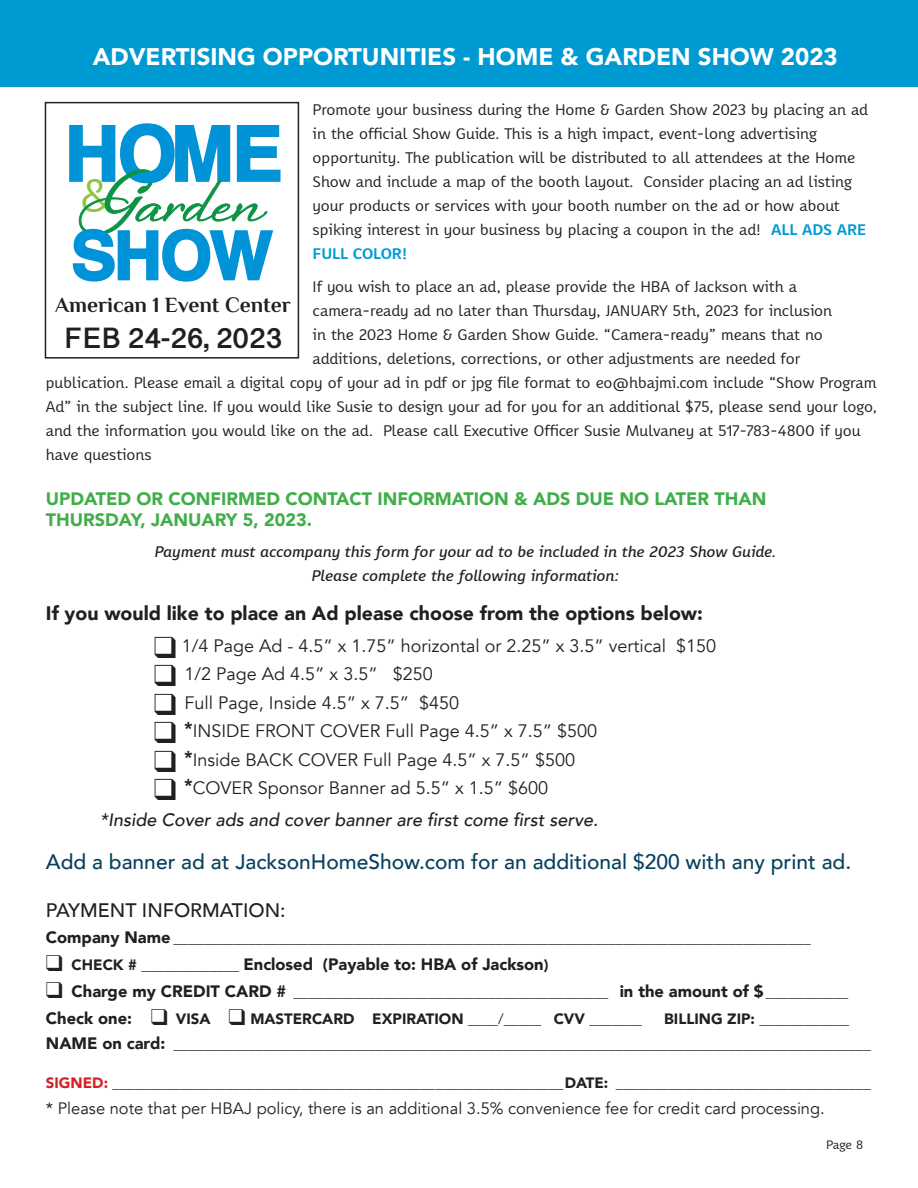
<style>
.page{position:relative;width:918px;height:1188px;background:#fff}
.page>*{position:absolute;margin:0;border:0;box-sizing:border-box;transform-origin:0 0}
.t1{font:700 75.75px "Helvetica";color:#0093d8}
.t2{font:700 66.3px "Helvetica";color:#0093d8}
.t3{font:700 29.85px "Devanagari Sangam MN";color:#231f20}
.t4{font:900 24px "Avenir";color:#fff}
.t5{font:700 21.6px "Philosopher";color:#231f20}
.t6{font:500 21px "Avenir";color:#07415e}
.t7{font:900 19.5px "Avenir";color:#231f20}
.t8{font:500 19.5px "Avenir";color:#231f20}
.t9{font:18px "Avenir";color:#231f20}
.t10{font:900 18px/21px "Avenir";color:#40ae49}
.t11{font:italic 500 18px "Avenir";color:#231f20}
.t12{font:16.5px "Avenir";color:#231f20}
.t13{font:900 16.5px "Avenir";color:#231f20}
.t14{font:15px/24px "Karbid Pro";color:#231f20}
.t15{font:15px "Avenir";color:#231f20}
.t16{font:900 15px "Avenir";color:#231f20}
.t17{font:italic 500 15px/24px "Karbid Pro";letter-spacing:-.01em;color:#231f20;text-align:center}
.t18{font:12px "Karbid Pro";color:#231f20}
.s1{font-weight:700;color:#009ad2}
.s2{font-family:"Arial";font-weight:700;font-size:21px}
.s3{font-size:16.5px}
.s4{font-size:15px}
.s5{font-weight:900;font-size:16.5px}
.s6{font-weight:400}
.s7{font-weight:900}
.s8{font-weight:900;color:#d62028}
</style>
<div class="page">
<div style="left:0;top:0;width:918px;height:86px;background:#009ad2"></div>
<svg style="left:69px;top:123px;width:212px;height:159px"></svg>
<div style="left:45px;top:102px;width:254px;height:257px;border:2px solid #231f20"></div>
<p class="t4" style="left:93px;top:36px;width:747px">ADVERTISING OPPORTUNITIES - HOME &amp; GARDEN SHOW 2023</p>
<p class="t14" style="left:313px;top:97px;width:557px">Promote your business during the Home &amp; Garden Show 2023 by placing an ad in the official Show Guide. This is a high impact, event-long advertising opportunity. The publication will be distributed to all attendees at the Home Show and include a map of the booth layout. Consider placing an ad listing your products or services with your booth number on the ad or how about spiking interest in your business by placing a coupon in the ad! <span class="s1">ALL ADS ARE FULL COLOR!</span></p>
<p class="t14" style="left:313px;top:274px;width:486px">If you wish to place an ad, please provide the HBA of Jackson with a</p>
<p class="t14" style="left:313px;top:298px;width:521px">camera-ready ad no later than Thursday, JANUARY 5th, 2023 for inclusion</p>
<p class="t14" style="left:313px;top:322px;width:512px">in the 2023 Home &amp; Garden Show Guide. “Camera-ready” means that no</p>
<p class="t14" style="left:313px;top:346px;width:489px">additions, deletions, corrections, or other adjustments are needed for</p>
<p class="t14" style="left:46px;top:370px;width:832px">publication. Please email a digital copy of your ad in pdf or jpg file format to eo@hbajmi.com include “Show Program</p>
<p class="t14" style="left:46px;top:394px;width:833px">Ad” in the subject line. If you would like Susie to design your ad for you for an additional $75, please send your logo,</p>
<p class="t14" style="left:46px;top:418px;width:816px">and the information you would like on the ad. Please call Executive Officer Susie Mulvaney at 517-783-4800 if you</p>
<p class="t14" style="left:46px;top:442px;width:107px">have questions</p>
<p class="t10" style="left:46px;top:488px;width:722px">UPDATED OR CONFIRMED CONTACT INFORMATION &amp; ADS DUE NO LATER THAN<br>THURSDAY, JANUARY 5, 2023.</p>
<p class="t17" style="left:155px;top:540px;width:623px">Payment must accompany this form for your ad to be included in the 2023 Show Guide.<br>Please complete the following information:</p>
<p class="t7" style="left:46px;top:597px;width:659px">If you would like to place an Ad please choose from the options below:</p>
<p class="t9" style="left:154px;top:635px;width:564px">❑ 1/4 Page Ad - 4.5” x 1.75” horizontal or 2.25” x 3.5” vertical $150</p>
<p class="t9" style="left:154px;top:663px;width:280px">❑ 1/2 Page Ad 4.5” x 3.5” $250</p>
<p class="t9" style="left:154px;top:692px;width:307px">❑ Full Page, Inside 4.5” x 7.5” $450</p>
<p class="t9" style="left:154px;top:720px;width:445px">❑ <span class="s2">*</span>INSIDE FRONT COVER Full Page 4.5” x 7.5” $500</p>
<p class="t9" style="left:154px;top:749px;width:423px">❑ <span class="s2">*</span>Inside BACK COVER Full Page 4.5” x 7.5” $500</p>
<p class="t9" style="left:154px;top:777px;width:396px">❑ <span class="s2">*</span>COVER Sponsor Banner ad 5.5” x 1.5” $600</p>
<p class="t11" style="left:100px;top:809px;width:500px">*Inside Cover ads and cover banner are first come first serve.</p>
<p class="t6" style="left:46px;top:844px;width:807px">Add a banner ad at JacksonHomeShow.com for an additional $200 with any print ad.</p>
<p class="t8" style="left:46px;top:894px;width:241px">PAYMENT INFORMATION:</p>
<p class="t16" style="left:46px;top:925px;width:767px"><span class="s3">Company Name</span> _____________________________________________________________________________________</p>
<p class="t13" style="left:46px;top:950px;width:504px">❑ <span class="s4">CHECK # _____________</span> Enclosed (Payable to: HBA of Jackson<span class="s4">)</span></p>
<p class="t15" style="left:46px;top:983px;width:804px">❑ <span class="s5">Charge my CREDIT CARD #</span> __________________________________________ <span class="s5">in the amount of $</span> ___________</p>
<p class="t16" style="left:46px;top:1006px;width:598px"><span class="s3">Check one:</span> ❑ VISA ❑ MASTERCARD EXPIRATION <span class="s6">____/_____</span> CVV _______</p>
<p class="t15" style="left:664px;top:1010px;width:187px"><span class="s7">BILLING ZIP:</span> ____________</p>
<p class="t15" style="left:46px;top:1035px;width:826px"><span class="s5">NAME on card:</span> _____________________________________________________________________________________________</p>
<p class="t15" style="left:46px;top:1074px;width:826px"><span class="s8">SIGNED:</span> ____________________________________________________________<span class="s7">DATE:</span> __________________________________</p>
<p class="t12" style="left:46px;top:1098px;width:780px">* Please note that per HBAJ policy, there is an additional 3.5% convenience fee for credit card processing.</p>
<p class="t1" style="left:65px;top:93px;width:219px"><sub>&amp;</sub>HOME</p>
<p class="t2" style="left:71px;top:202px;width:203px">SHOW</p>
<p class="t5" style="left:55px;top:291px;width:237px">American 1 Event Center</p>
<p class="t3" style="left:64px;top:320px;width:219px">FEB 24-26, 2023</p>
<p class="t18" style="left:826px;top:1137px;width:39px">Page 8</p>
</div>
